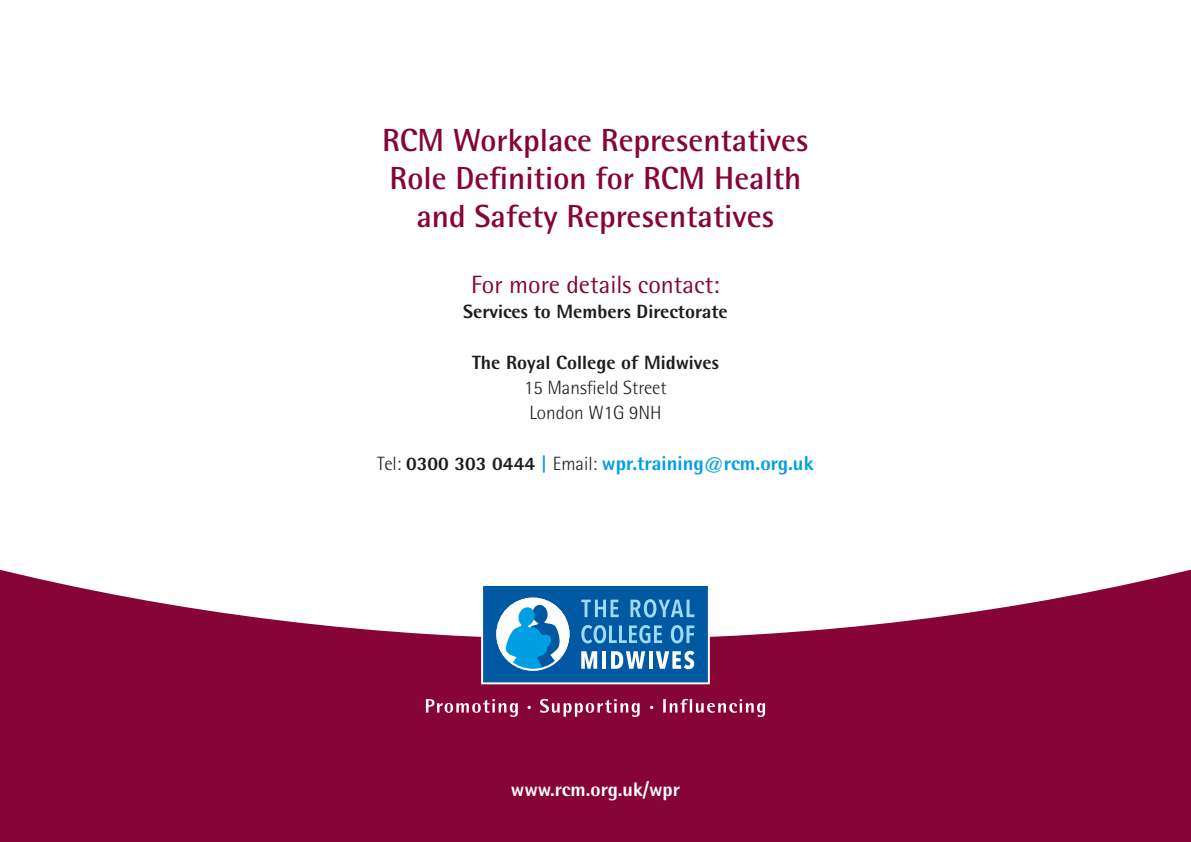
<style>
.page{position:relative;width:1191px;height:842px;background:#fff}
.page>*{position:absolute;margin:0;border:0;box-sizing:border-box;transform-origin:0 0}
.t1{font:700 32px/38px "Rotis Semi Sans";color:#870437;text-align:center}
.t2{font:25px "Rotis Semi Sans";color:#870437}
.t3{font:800 20px "Rotis Semi Sans";color:#009fe3}
.t4{font:800 19.6px "Rotis Semi Sans";color:#fff}
.t5{font:800 19.2px "Rotis Semi Sans";color:#1d1d1b}
.t6{font:300 19.2px/25.2px "Rotis Semi Sans";color:#1d1d1b}
.s1{font-weight:300;font-size:19.2px;color:#1d1d1b}
.s2{font-size:19.2px;color:#1d1d1b}
.s3{font-size:19.2px}
</style>
<div class="page">
<svg style="left:0;top:569px;width:1191px;height:273px;background:#992955"></svg>
<svg style="left:481px;top:584px;width:229px;height:100px;background:#3984bd"></svg>
<svg style="left:426px;top:699px;width:339px;height:18px;background:#a23d64"></svg>
<p class="t1" style="left:382px;top:120px;width:428px">RCM Workplace Representatives<br>Role Definition for RCM Health and Safety Representatives</p>
<p class="t2" style="left:471px;top:270px;width:250px">For more details contact:</p>
<p class="t5" style="left:463px;top:300px;width:266px">Services to Members Directorate</p>
<p class="t5" style="left:472px;top:350px;width:248px">The Royal College of Midwives</p>
<p class="t6" style="left:524px;top:375px;width:144px">15 Mansfield Street<br>London W1G 9NH</p>
<p class="t3" style="left:377px;top:450px;width:438px"><span class="s1">Tel:</span> <span class="s2">0300 303 0444</span> <span class="s3">|</span> <span class="s1">Email:</span> wpr.training@rcm.org.uk</p>
<p class="t4" style="left:511px;top:777px;width:170px">www.rcm.org.uk/wpr</p>
</div>
